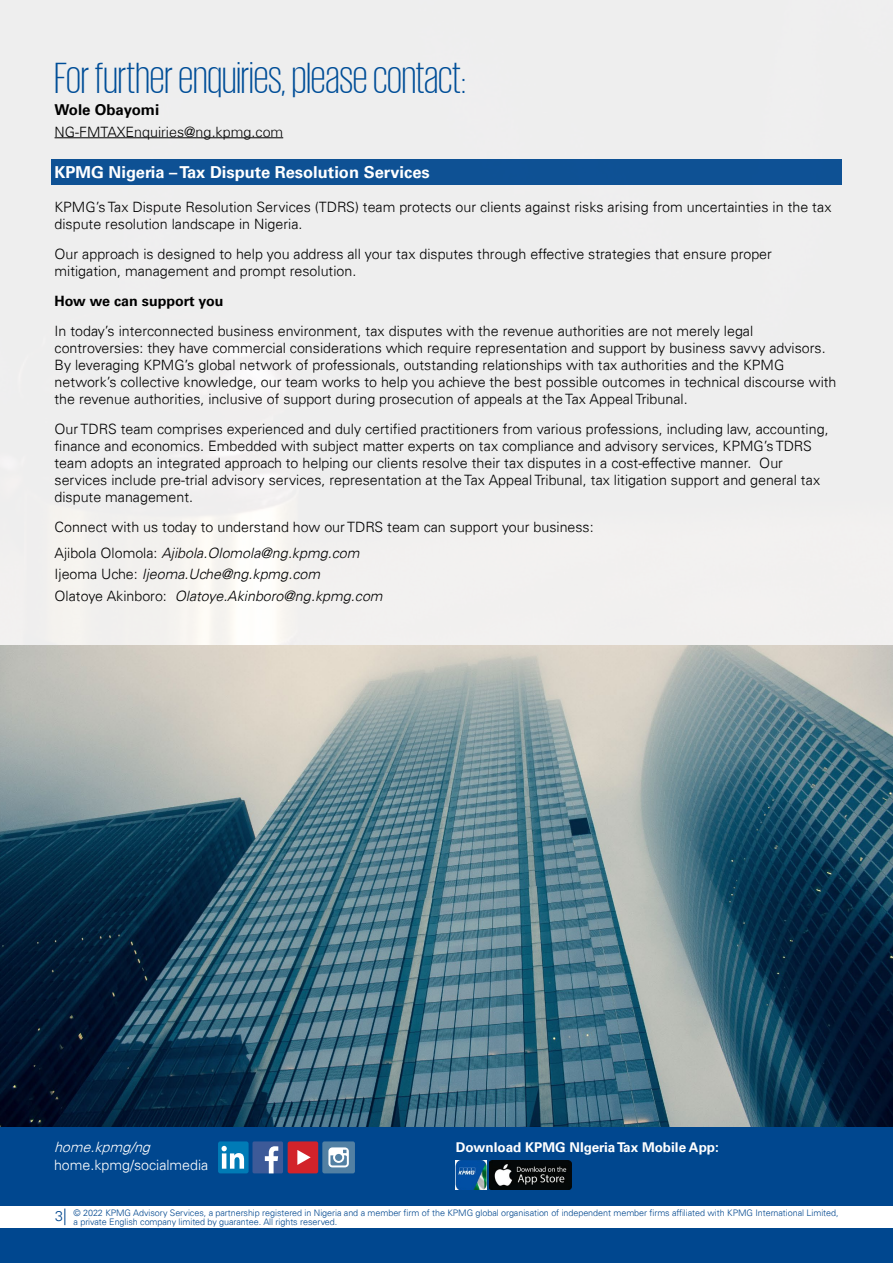
<style>
.page{position:relative;width:893px;height:1263px;background:#fff}
.page>*{position:absolute;margin:0;border:0;box-sizing:border-box;transform-origin:0 0}
.t1{font:300 45px "KPMG";color:#004e98}
.t2{font:700 16.5px "Univers 65";color:#fff}
.t3{font:300 16.5px "Univers 45";color:#00478f}
.t4{font:700 15px "Universfor KPMG";color:#000}
.t5{font:300 14.25px/17.1px "Univers 45";color:#000}
.t6{font:italic 300 14.25px/21.3px "Univers 45";color:#000}
.t7{font:300 14.25px "Universfor KPMG";color:#000}
.t8{font:300 14.25px "Univers 45";color:#fff}
.t9{font:700 14.25px "Univers 65";color:#000}
.t10{font:italic 300 14.25px "Univers 45";color:#fff}
.t11{font:700 13.5px "Univers 65";color:#fff}
.t12{font:300 9px/9px "Univers 45";letter-spacing:-.005em;color:#00478f}
.s1{font-style:italic}
.s2{font-style:normal}
</style>
<div class="page">
<div style="left:0;top:1px;width:893px;height:644px;background:#eee"></div>
<img style="left:0;top:645px;width:893px;height:482px">
<div style="left:0;top:1127px;width:893px;height:136px;background:#00478f"></div>
<div style="left:51px;top:159px;width:791px;height:25px;background:#0e5194"></div>
<hr style="left:55px;top:137px;width:228px;height:1px;background:#000">
<div style="left:288px;top:1141px;width:30px;height:32px;background:#d2232a;border-radius:2px"></div>
<svg style="left:297px;top:1150px;width:14px;height:15px"></svg>
<div style="left:218px;top:1141px;width:31px;height:32px;background:#007bb6;border-radius:2px"></div>
<svg style="left:222px;top:1146px;width:22px;height:23px"></svg>
<div style="left:252px;top:1141px;width:31px;height:32px;background:#3d5a98;border-radius:2px"></div>
<svg style="left:265px;top:1146px;width:13px;height:27px"></svg>
<div style="left:322px;top:1141px;width:33px;height:32px;background:#5280a3;border-radius:2px"></div>
<svg style="left:328px;top:1147px;width:21px;height:20px"></svg>
<img style="left:489px;top:1160px;width:83px;height:30px">
<img style="left:456px;top:1160px;width:30px;height:30px">
<div style="left:1px;top:1207px;width:892px;height:21px;background:#fff"></div>
<h1 class="t1" style="left:55px;top:56px;width:413px">For further enquiries, please contact:</h1>
<p class="t4" style="left:55px;top:101px;width:106px">Wole Obayomi</p>
<p class="t7" style="left:55px;top:123px;width:230px">NG-FMTAXEnquiries@ng.kpmg.com</p>
<p class="t2" style="left:55px;top:162px;width:377px">KPMG Nigeria – Tax Dispute Resolution Services</p>
<p class="t5" style="left:55px;top:198px;width:778px">KPMG’s Tax Dispute Resolution Services (TDRS) team protects our clients against risks arising from uncertainties in the tax dispute resolution landscape in Nigeria.</p>
<p class="t5" style="left:55px;top:245px;width:719px">Our approach is designed to help you address all your tax disputes through effective strategies that ensure proper mitigation, management and prompt resolution.</p>
<p class="t9" style="left:55px;top:292px;width:171px">How we can support you</p>
<p class="t5" style="left:55px;top:322px;width:783px">In today’s interconnected business environment, tax disputes with the revenue authorities are not merely legal controversies: they have commercial considerations which require representation and support by business savvy advisors.<br>By leveraging KPMG’s global network of professionals, outstanding relationships with tax authorities and the KPMG network’s collective knowledge, our team works to help you achieve the best possible outcomes in technical discourse with the revenue authorities, inclusive of support during prosecution of appeals at the Tax Appeal Tribunal.</p>
<p class="t5" style="left:55px;top:420px;width:776px">Our TDRS team comprises experienced and duly certified practitioners from various professions, including law, accounting, finance and economics. Embedded with subject matter experts on tax compliance and advisory services, KPMG’s TDRS team adopts an integrated approach to helping our clients resolve their tax disputes in a cost-effective manner. Our services include pre-trial advisory services, representation at the Tax Appeal Tribunal, tax litigation support and general tax dispute management.</p>
<p class="t5" style="left:55px;top:514px;width:541px;line-height:25.7px">Connect with us today to understand how our TDRS team can support your business:<br>Ajibola Olomola: <span class="s1">Ajibola.Olomola@ng.kpmg.com</span></p>
<p class="t6" style="left:55px;top:563px;width:330px"><span class="s2">Ijeoma Uche:</span> Ijeoma.Uche@ng.kpmg.com<br><span class="s2">Olatoye Akinboro:</span> Olatoye.Akinboro@ng.kpmg.com</p>
<p class="t10" style="left:54px;top:1138px;width:102px">home.kpmg/ng</p>
<p class="t8" style="left:54px;top:1156px;width:156px">home.kpmg/socialmedia</p>
<p class="t11" style="left:456px;top:1139px;width:265px">Download KPMG NIgeria Tax Mobile App:</p>
<p class="t3" style="left:63px;top:1205px;width:5px">|</p>
<p class="t12" style="left:55px;top:1208px;width:785px;text-indent:18px">© 2022 KPMG Advisory Services, a partnership registered in Nigeria and a member firm of the KPMG global organisation of independent member firms affiliated with KPMG International Limited,<br><sup>3</sup> a private English company limited by guarantee. All rights reserved.</p>
</div>
